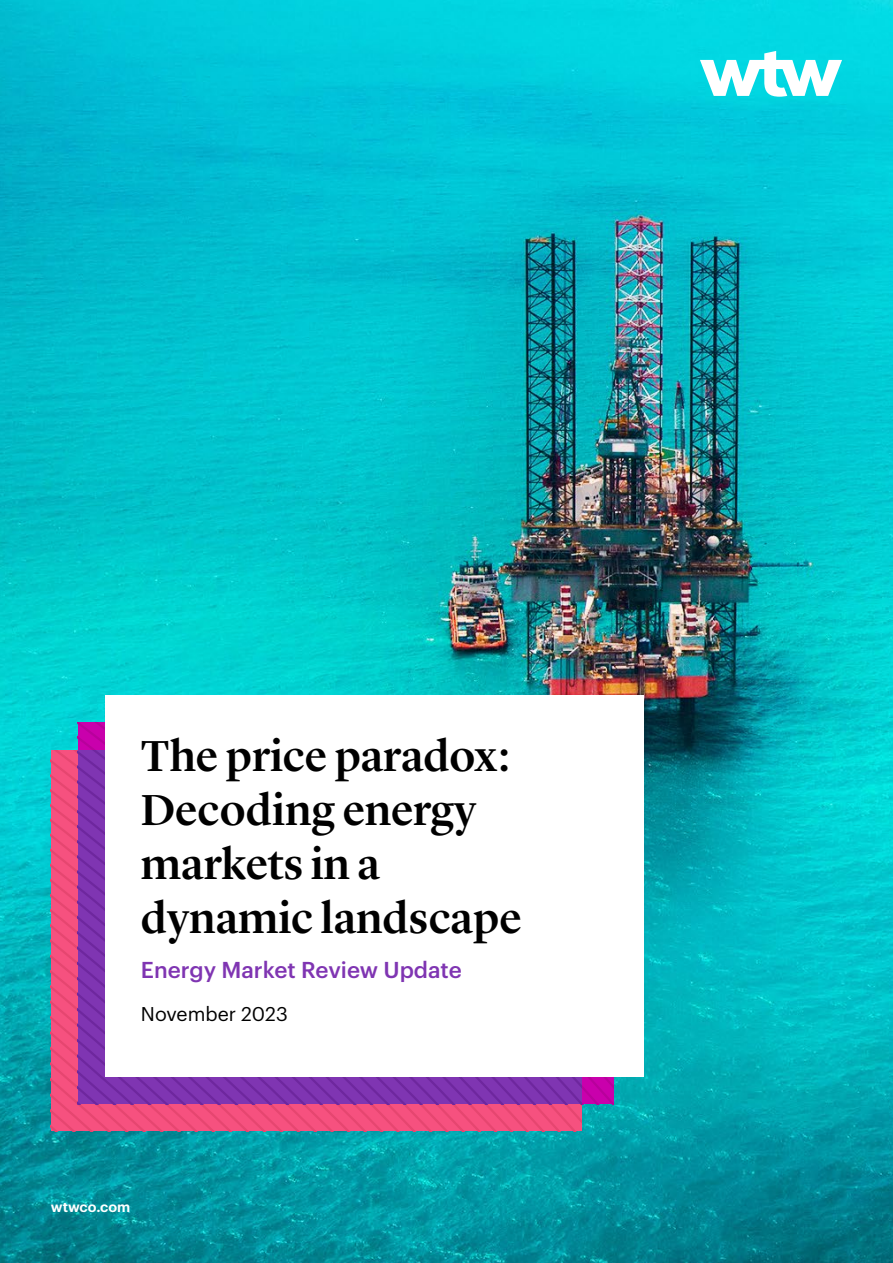
<style>
.page{position:relative;width:893px;height:1263px;background:#fff}
.page>*{position:absolute;margin:0;border:0;box-sizing:border-box;transform-origin:0 0}
.t1{font:500 45px/54px "Lyon Display";color:#000}
.t2{font:500 22.5px "Graphik";color:#7f35b2}
.t3{font:19.5px "Graphik";color:#000}
.t4{font:600 14.25px "Graphik";color:#fff}
</style>
<div class="page">
<img style="left:0;top:0;width:893px;height:1263px">
<svg style="left:51px;top:722px;width:562px;height:409px;background:#b54395"></svg>
<div style="left:105px;top:695px;width:539px;height:382px;background:#fff"></div>
<svg style="left:700px;top:51px;width:142px;height:46px"></svg>
<p class="t1" style="left:141px;top:725px;width:382px">The price paradox:<br>Decoding energy markets in a dynamic landscape</p>
<p class="t2" style="left:141px;top:953px;width:323px">Energy Market Review Update</p>
<p class="t3" style="left:141px;top:999px;width:148px">November 2023</p>
<p class="t4" style="left:51px;top:1196px;width:81px">wtwco.com</p>
</div>
